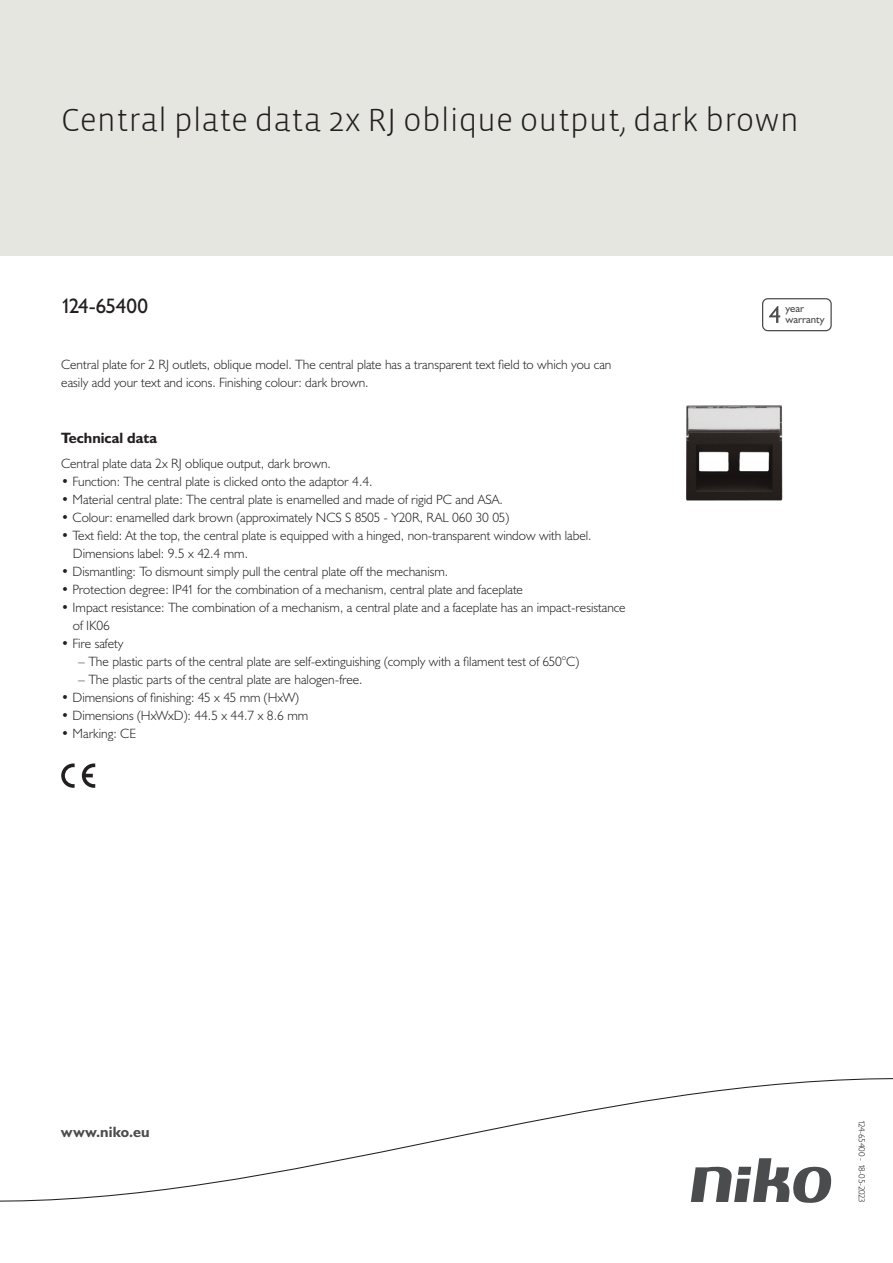
<style>
.page{position:relative;width:893px;height:1263px;background:#fff}
.page>*{position:absolute;margin:0;border:0;box-sizing:border-box;transform-origin:0 0}
.Title_datasheets{font:300 33px "Vista Sans";color:#231f20}
.Article_number{font:21px "Humanist 521 BT";letter-spacing:-.03em;color:#231f20}
.Titles_parts{font:700 15px "Humanist 521 BT";color:#231f20}
.titel_afbeelding{font:700 15px "Humanist 521 BT";letter-spacing:.005em;color:#4b4c4d}
.USP_Bullets{font:300 13.5px/18px "Humanist 521 BT";color:#231f20}
.Platte_tekst_CAB{font:300 13.5px/18px "Humanist 521 BT";color:#231f20}
.USP_Bullets_level_2{font:300 13.5px "Humanist 521 BT";color:#231f20}
.t1{font:10.8px/10.8px "Humanist 521 BT";color:#4b4c4d}
.Revision{font:300 9px "Humanist 521 BT";letter-spacing:-.04em;color:#231f20}
</style>
<div class="page">
<div style="left:0;top:0;width:893px;height:255px;background:#e6e6e0"></div>
<svg style="left:82px;top:763px;width:13px;height:25px"></svg>
<svg style="left:61px;top:763px;width:14px;height:25px"></svg>
<svg style="left:762px;top:298px;width:70px;height:33px"></svg>
<svg style="left:0;top:1078px;width:893px;height:125px"></svg>
<img style="left:686px;top:405px;width:97px;height:96px">
<p class="Title_datasheets" style="left:61px;top:100px;width:739px">Central plate data 2x RJ oblique output, dark brown</p>
<p class="Article_number" style="left:61px;top:293px;width:88px">124-65400</p>
<p class="Platte_tekst_CAB" style="left:61px;top:355px;width:552px">Central plate for 2 RJ outlets, oblique model. The central plate has a transparent text field to which you can easily add your text and icons. Finishing colour: dark brown.</p>
<p class="Titles_parts" style="left:61px;top:429px;width:98px">Technical data</p>
<p class="Platte_tekst_CAB" style="left:61px;top:454px;width:271px">Central plate data 2x RJ oblique output, dark brown.</p>
<p class="USP_Bullets" style="left:61px;top:472px;width:313px">• Function: The central plate is clicked onto the adaptor 4.4.</p>
<p class="USP_Bullets" style="left:61px;top:490px;width:443px">• Material central plate: The central plate is enamelled and made of rigid PC and ASA.</p>
<p class="USP_Bullets" style="left:61px;top:508px;width:449px">• Colour: enamelled dark brown (approximately NCS S 8505 - Y20R, RAL 060 30 05)</p>
<p class="USP_Bullets" style="left:73px;top:526px;width:520px;text-indent:-12px">• Text field: At the top, the central plate is equipped with a hinged, non-transparent window with label.<br>Dimensions label: 9.5 x 42.4 mm.</p>
<p class="USP_Bullets" style="left:61px;top:562px;width:389px">• Dismantling: To dismount simply pull the central plate off the mechanism.</p>
<p class="USP_Bullets" style="left:61px;top:580px;width:463px">• Protection degree: IP41 for the combination of a mechanism, central plate and faceplate</p>
<p class="USP_Bullets" style="left:73px;top:598px;width:554px;text-indent:-12px">• Impact resistance: The combination of a mechanism, a central plate and a faceplate has an impact-resistance of IK06</p>
<p class="USP_Bullets" style="left:61px;top:634px;width:64px">• Fire safety</p>
<p class="USP_Bullets_level_2" style="left:78px;top:653px;width:502px">– The plastic parts of the central plate are self-extinguishing (comply with a filament test of 650°C)</p>
<p class="USP_Bullets_level_2" style="left:78px;top:671px;width:286px">– The plastic parts of the central plate are halogen-free.</p>
<p class="USP_Bullets" style="left:61px;top:688px;width:239px">• Dimensions of finishing: 45 x 45 mm (HxW)</p>
<p class="USP_Bullets" style="left:61px;top:706px;width:249px">• Dimensions (HxWxD): 44.5 x 44.7 x 8.6 mm</p>
<p class="USP_Bullets" style="left:61px;top:724px;width:76px">• Marking: CE</p>
<p class="t1" style="left:785px;top:303px;width:41px">year warranty</p>
<p class="titel_afbeelding" style="left:61px;top:1122px;width:90px">www.niko.eu</p>
<p class="Revision" style="left:868px;top:1120px;width:84px;rotate:90deg">124-65400 - 18-05-2023</p>
</div>
